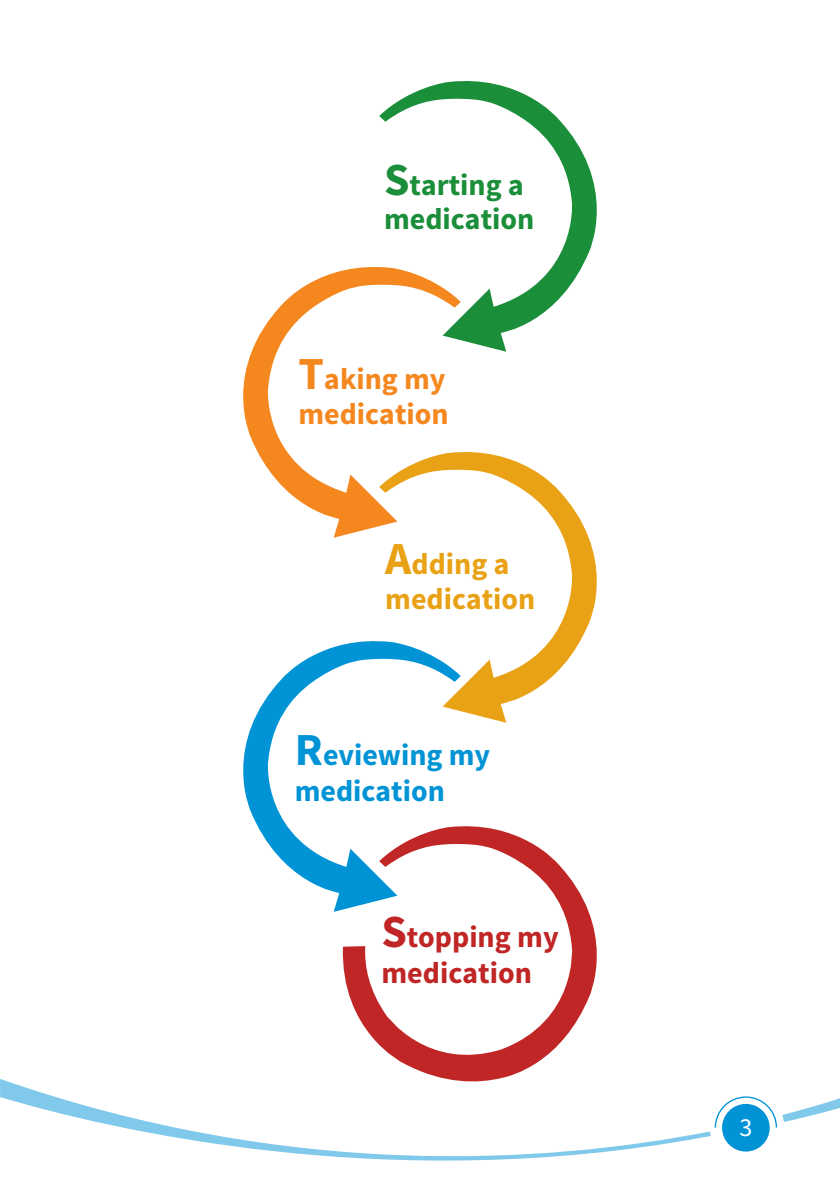
<style>
.page{position:relative;width:840px;height:1191px;background:#fff}
.page>*{position:absolute;margin:0;border:0;box-sizing:border-box;transform-origin:0 0}
.t1{font:700 30px/35.2px "Source Sans Pro";color:#0093d5}
.t2{font:700 30px/35.4px "Source Sans Pro";color:#c02625}
.t3{font:700 30px/33.6px "Source Sans Pro";color:#1b8e3a}
.t4{font:700 30px/35.2px "Source Sans Pro";color:#f5871f}
.t5{font:700 30px/35.2px "Source Sans Pro";color:#e9a215}
.Normal__Web{font:26px "Source Sans Pro";color:#fff}
.s1{font-size:45.8px}
.s2{font-size:46px}
</style>
<div class="page">
<svg style="left:1px;top:1079px;width:769px;height:82px"></svg>
<svg style="left:713px;top:1079px;width:126px;height:50px"></svg>
<svg style="left:243px;top:641px;width:136px;height:271px"></svg>
<svg style="left:243px;top:266px;width:136px;height:272px"></svg>
<svg style="left:379px;top:452px;width:218px;height:270px"></svg>
<svg style="left:379px;top:81px;width:218px;height:271px"></svg>
<svg style="left:340px;top:819px;width:279px;height:266px"></svg>
<svg style="left:0;top:1079px;width:1px;height:19px"></svg>
<p class="t3" style="left:384px;top:170px;width:151px"><span class="s1">S</span>tarting a medication</p>
<p class="t4" style="left:298px;top:362px;width:151px"><span class="s1">T</span>aking my medication</p>
<p class="t5" style="left:385px;top:547px;width:151px"><span class="s1">A</span>dding a medication</p>
<p class="t1" style="left:294px;top:738px;width:197px"><span class="s1">R</span>eviewing my medication</p>
<p class="t2" style="left:381px;top:920px;width:179px"><span class="s2">S</span>topping my medication</p>
<p class="Normal__Web" style="left:739px;top:1111px;width:14px">3</p>
</div>
